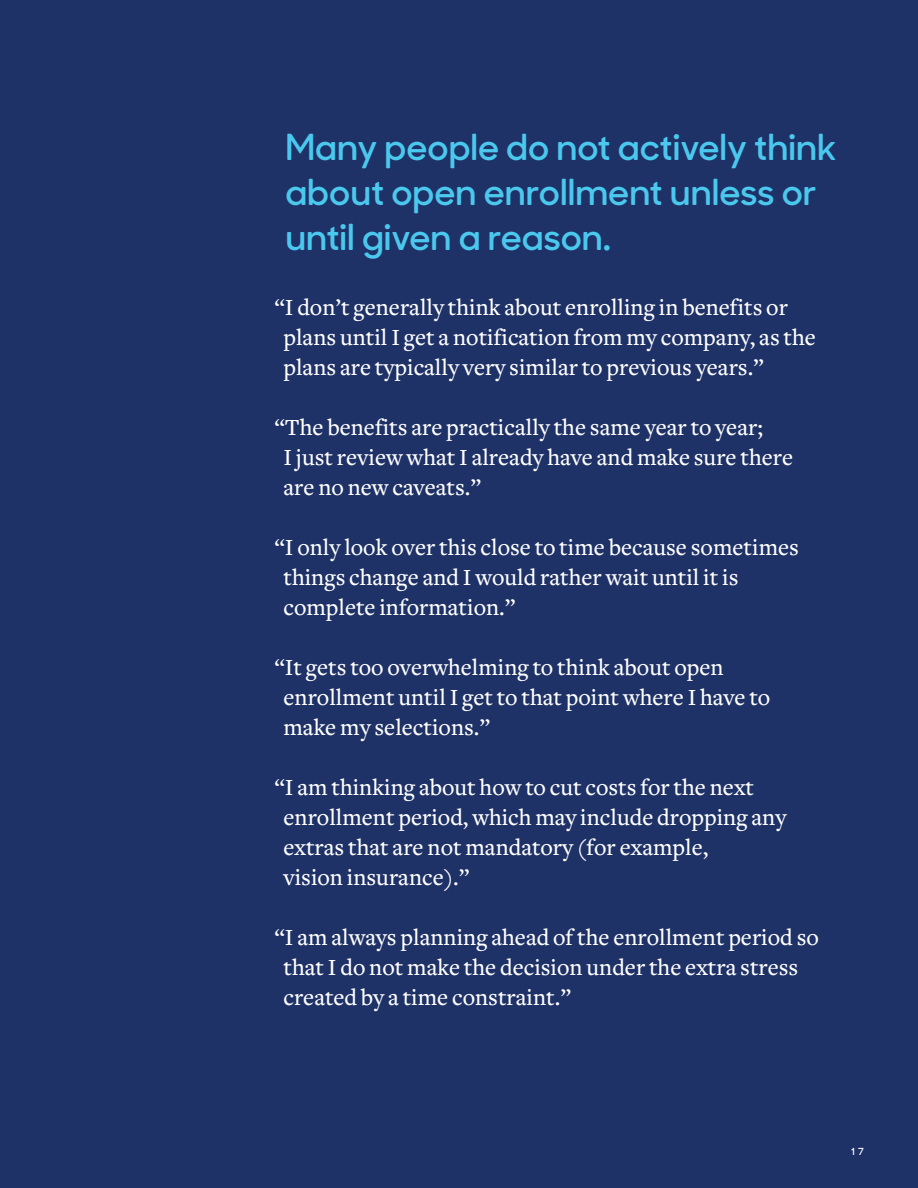
<style>
.page{position:relative;width:918px;height:1188px;background:#1f3267}
.page>*{position:absolute;margin:0;border:0;box-sizing:border-box;transform-origin:0 0}
.t1{font:600 36px/45px "MM Sharp Sans";color:#4ac8ed}
.t2{font:500 24px/30px "Freight Text";color:#fff}
.t3{font:600 9.75px "MM Sharp Sans";color:#fff}
</style>
<div class="page">
<h2 class="t1" style="left:285px;top:122px;width:553px">Many people do not actively think about open enrollment unless or until given a reason.</h2>
<h2 class="t2" style="left:284px;top:293px;width:534px;text-indent:-9px">“I don’t generally think about enrolling in benefits or plans until I get a notification from my company, as the plans are typically very similar to previous years.”</h2>
<h2 class="t2" style="left:284px;top:413px;width:511px;text-indent:-9px">“The benefits are practically the same year to year;<br>I just review what I already have and make sure there are no new caveats.”</h2>
<h2 class="t2" style="left:284px;top:533px;width:517px;text-indent:-9px">“I only look over this close to time because sometimes things change and I would rather wait until it is complete information.”</h2>
<h2 class="t2" style="left:284px;top:653px;width:488px;text-indent:-9px">“It gets too overwhelming to think about open enrollment until I get to that point where I have to make my selections.”</h2>
<h2 class="t2" style="left:284px;top:773px;width:504px;text-indent:-9px">“I am thinking about how to cut costs for the next enrollment period, which may include dropping any extras that are not mandatory (for example,<br>vision insurance).”</h2>
<h2 class="t2" style="left:284px;top:923px;width:537px;text-indent:-9px">“I am always planning ahead of the enrollment period so that I do not make the decision under the extra stress created by a time constraint.”</h2>
<p class="t3" style="left:850px;top:1144px;width:15px">17</p>
</div>
